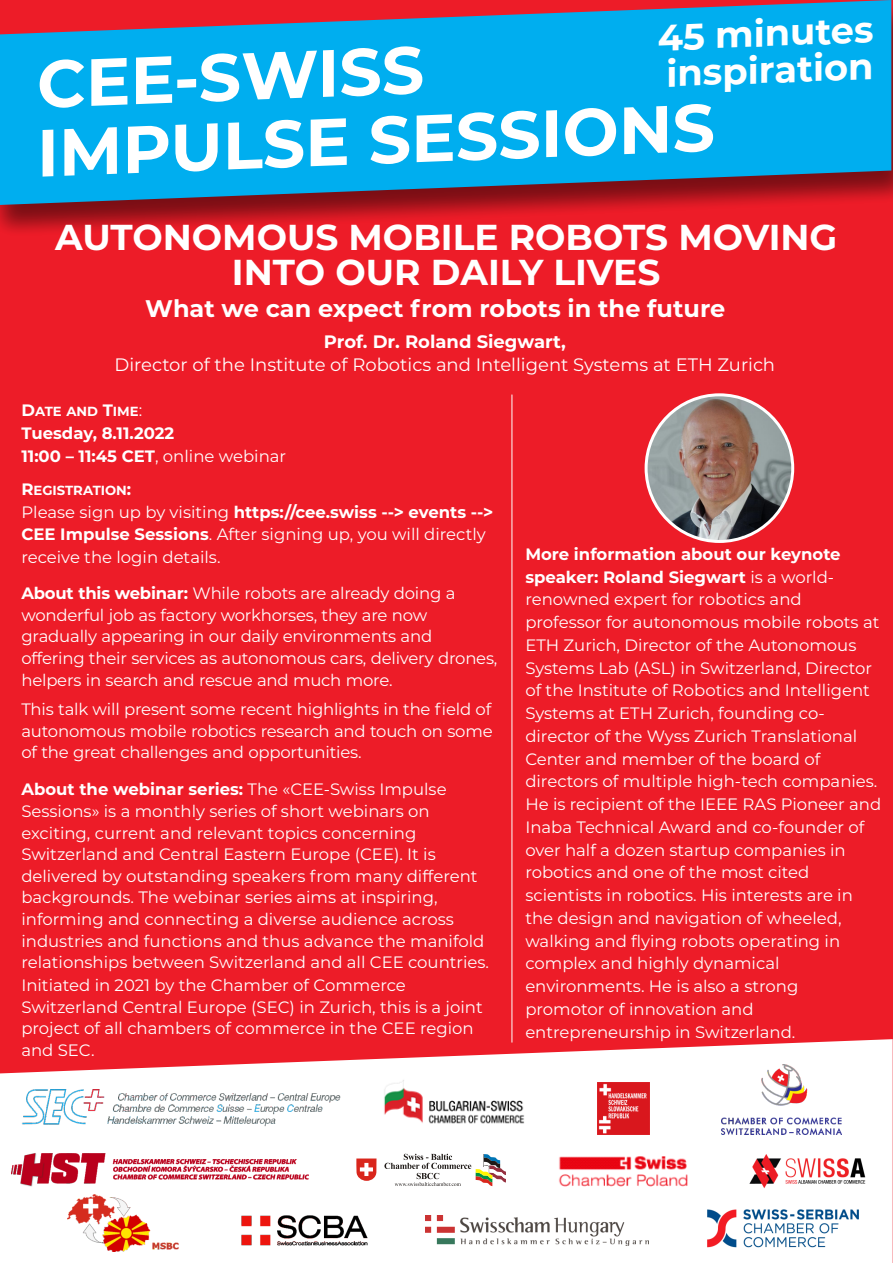
<style>
.page{position:relative;width:893px;height:1263px;background:#ed1c28}
.page>*{position:absolute;margin:0;border:0;box-sizing:border-box;transform-origin:0 0}
.t1{font:700 66.45px/68.1px "Montserrat";color:#fff}
.t2{font:700 36.75px/36.5px "Montserrat";color:#fff}
.t3{font:700 36px/34.8px "Montserrat";color:#fff;text-align:center}
.t4{font:700 24px "Montserrat";color:#fff}
.t5{font:18px "Montserrat";color:#fff}
.t6{font:700 18px "Montserrat";color:#fff}
.t7{font:16.5px/22.8px "Montserrat";color:#fff}
.t8{font:700 16.5px/22.8px "Montserrat";color:#fff}
.t9{font:700 13.2px "Montserrat";color:#fff}
.s1{font-size:16.5px}
.s2{font-weight:400;font-size:16.5px}
.s3{font-weight:400}
.s4{font-weight:700}
.s5{font-family:"Arial";font-weight:700}
</style>
<div class="page">
<div style="left:0;top:0;width:893px;height:253px;background:#000;opacity:.49"></div>
<svg style="left:0;top:0;width:891px;height:205px;background:#2094cc"></svg>
<svg style="left:0;top:1039px;width:893px;height:224px;background:#fcdfe1"></svg>
<img style="left:426px;top:1215px;width:223px;height:30px">
<img style="left:381px;top:1075px;width:144px;height:54px">
<img style="left:690px;top:1196px;width:185px;height:63px">
<img style="left:549px;top:1147px;width:149px;height:49px">
<hr style="left:512px;top:395px;width:1px;height:647px;background:#fff">
<svg style="left:356px;top:1158px;width:21px;height:23px"></svg>
<svg style="left:384px;top:1154px;width:122px;height:32px;background:#d8d5d1"></svg>
<img style="left:598px;top:1082px;width:51px;height:52px">
<img style="left:12px;top:1152px;width:297px;height:35px">
<img style="left:67px;top:1194px;width:111px;height:58px">
<img style="left:721px;top:1064px;width:121px;height:70px">
<img style="left:21px;top:1086px;width:323px;height:41px">
<img style="left:241px;top:1215px;width:126px;height:30px">
<img style="left:746px;top:1151px;width:121px;height:37px">
<img style="left:647px;top:396px;width:146px;height:145px">
<div style="left:645px;top:393px;width:149px;height:150px;border:3px solid #fff;border-radius:50%"></div>
<h2 class="t2" style="left:657px;top:19px;width:217px;rotate:-2deg">45 minutes inspiration</h2>
<h1 class="t1" style="left:33px;top:50px;width:680px;rotate:-2deg">CEE-SWISS<br>IMPULSE SESSIONS</h1>
<h3 class="t3" style="left:55px;top:219px;width:784px">AUTONOMOUS MOBILE ROBOTS MOVING<br>INTO OUR DAILY LIVES</h3>
<h3 class="t4" style="left:145px;top:294px;width:582px">What we can expect from robots in the future</h3>
<p class="t6" style="left:324px;top:331px;width:244px">Prof. Dr. Roland Siegwart,</p>
<p class="t5" style="left:115px;top:354px;width:662px">Director of the Institute of Robotics and Intelligent Systems at ETH Zurich</p>
<p class="t9" style="left:21px;top:403px;width:122px"><span class="s1">D</span>ATE AND <span class="s1">T</span>IME<span class="s2">:</span></p>
<p class="t8" style="left:21px;top:422px;width:266px">Tuesday, 8.11.2022<br>11:00 – 11:45 CET<span class="s3">, online webinar</span></p>
<p class="t9" style="left:21px;top:482px;width:111px"><span class="s1">R</span>EGISTRATION<span class="s1">:</span></p>
<p class="t7" style="left:21px;top:500px;width:473px">Please sign up by visiting <span class="s4">https://cee.swiss --</span><span class="s5">&gt;</span> <span class="s4">events --</span><span class="s5">&gt;<br></span><span class="s4">CEE Impulse Sessions</span>. After signing up, you will directly receive the login details.</p>
<p class="t7" style="left:21px;top:582px;width:478px;line-height:21.6px"><span class="s4">About this webinar:</span> While robots are already doing a wonderful job as factory workhorses, they are now gradually appearing in our daily environments and offering their services as autonomous cars, delivery drones, helpers in search and rescue and much more.</p>
<p class="t7" style="left:21px;top:698px;width:473px;line-height:21.6px;text-align:justify">This talk will present some recent highlights in the field of autonomous mobile robotics research and touch on some of the great challenges and opportunities.</p>
<p class="t7" style="left:21px;top:778px;width:469px;line-height:21.8px"><span class="s4">About the webinar series:</span> The «CEE-Swiss Impulse Sessions» is a monthly series of short webinars on exciting, current and relevant topics concerning Switzerland and Central Eastern Europe (CEE). It is delivered by outstanding speakers from many different backgrounds. The webinar series aims at inspiring, informing and connecting a diverse audience across industries and functions and thus advance the manifold relationships between Switzerland and all CEE countries.<br>Initiated in 2021 by the Chamber of Commerce Switzerland Central Europe (SEC) in Zurich, this is a joint project of all chambers of commerce in the CEE region and SEC.</p>
<p class="t7" style="left:525px;top:542px;width:357px"><span class="s4">More information about our keynote speaker: Roland Siegwart</span> is a world&shy;renowned expert for robotics and professor for autonomous mobile robots at ETH Zurich, Director of the Autonomous Systems Lab (ASL) in Switzerland, Director of the Institute of Robotics and Intelligent Systems at ETH Zurich, founding co&shy;director of the Wyss Zurich Translational Center and member of the board of directors of multiple high-tech companies.<br>He is recipient of the IEEE RAS Pioneer and Inaba Technical Award and co-founder of over half a dozen startup companies in robotics and one of the most cited scientists in robotics. His interests are in the design and navigation of wheeled, walking and flying robots operating in complex and highly dynamical environments. He is also a strong promotor of innovation and entrepreneurship in Switzerland.</p>
</div>
